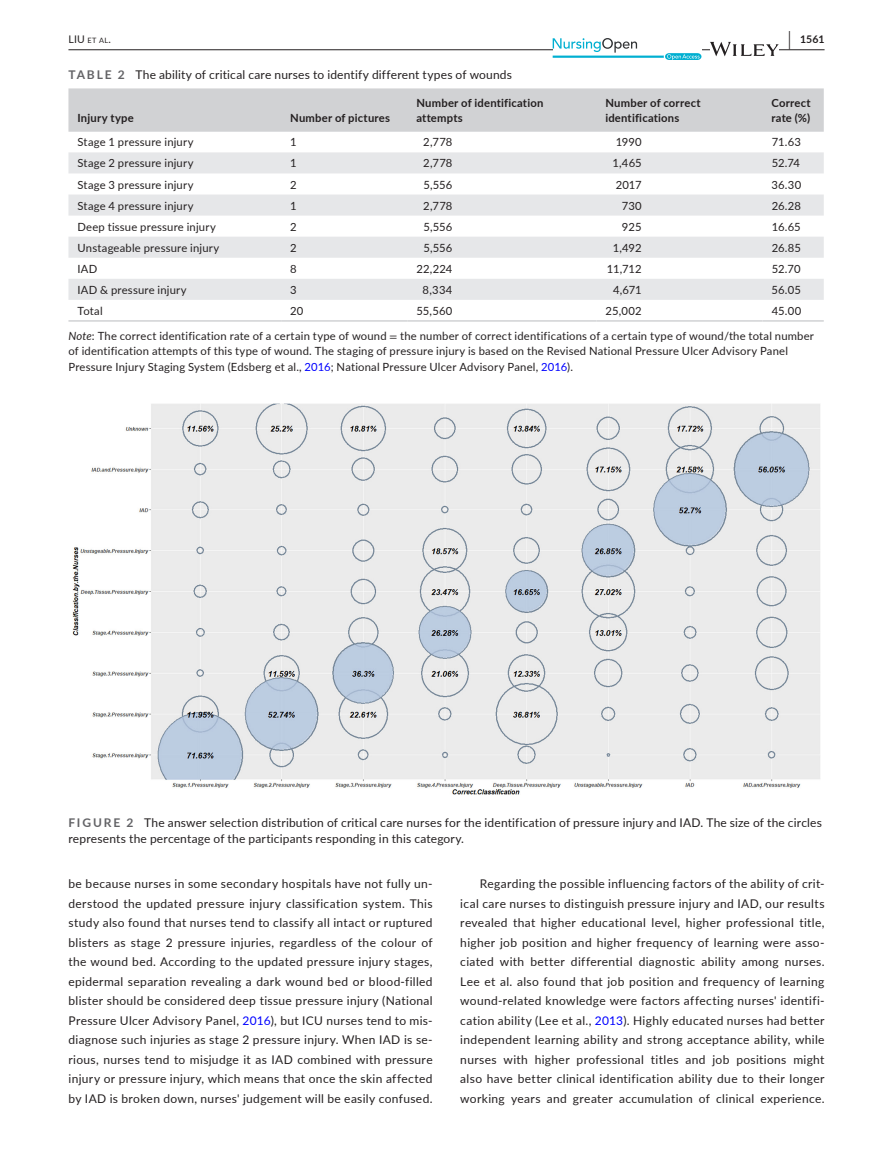
<style>
.page{position:relative;width:893px;height:1174px;background:#fff}
.page>*{position:absolute;margin:0;border:0;box-sizing:border-box;transform-origin:0 0}
.t1{font:12px/19.5px "Lato";letter-spacing:.015em;color:#231f20;text-align:justify}
.t2{font:11.25px/15.8px "Lato";letter-spacing:.015em;color:#231f20}
.t3{font:700 11.25px/15.8px "Lato";letter-spacing:.02em;color:#231f20}
.t4{font:10.5px "Lato";color:#231f20}
.t5{font:700 10.5px "Lato";color:#231f20}
.s1{font-size:7.35px}
.s2{font-size:19.5px}
.s3{font-weight:700;color:#636366}
.s4{font-style:italic}
.s5{font-family:"STIX"}
.s6{color:#00f}
</style>
<div class="page">
<hr style="left:68px;top:49px;width:756px;height:1px;background:#231f20">
<svg style="left:553px;top:38px;width:148px;height:22px"></svg>
<svg style="left:710px;top:42px;width:69px;height:14px"></svg>
<div style="left:68px;top:88px;width:756px;height:44px;background:#d1d2d4"></div>
<svg style="left:68px;top:152px;width:756px;height:148px;fill:#e6e7e9"></svg>
<hr style="left:68px;top:320px;width:213px;height:2px;background:#d1d2d4">
<hr style="left:281px;top:320px;width:126px;height:2px;background:#d1d2d4">
<hr style="left:407px;top:320px;width:189px;height:2px;background:#d1d2d4">
<hr style="left:596px;top:320px;width:166px;height:2px;background:#d1d2d4">
<hr style="left:762px;top:320px;width:62px;height:2px;background:#d1d2d4">
<img style="left:73px;top:403px;width:747px;height:391px">
<p class="t4" style="left:68px;top:31px;width:44px">LIU <span class="s1">et al</span>.</p>
<p class="t5" style="left:789px;top:31px;width:37px"><span class="s2">|</span> 1561</p>
<p class="t1" style="left:68px;top:64px;width:445px"><span class="s3">TABLE 2</span> The ability of critical care nurses to identify different types of wounds</p>
<p class="t3" style="left:77px;top:110px;width:58px">Injury type</p>
<p class="t3" style="left:290px;top:110px;width:101px">Number of pictures</p>
<p class="t3" style="left:416px;top:94px;width:129px">Number of identification attempts</p>
<p class="t3" style="left:605px;top:94px;width:97px">Number of correct identifications</p>
<p class="t3" style="left:771px;top:94px;width:41px">Correct rate (%)</p>
<p class="t2" style="left:77px;top:134px;width:118px">Stage 1 pressure injury</p>
<p class="t2" style="left:290px;top:134px;width:8px">1</p>
<p class="t2" style="left:423px;top:134px;width:31px">2,778</p>
<p class="t2" style="left:616px;top:134px;width:28px">1990</p>
<p class="t2" style="left:772px;top:134px;width:31px">71.63</p>
<p class="t2" style="left:77px;top:155px;width:118px">Stage 2 pressure injury</p>
<p class="t2" style="left:290px;top:155px;width:8px">1</p>
<p class="t2" style="left:423px;top:155px;width:31px">2,778</p>
<p class="t2" style="left:612px;top:155px;width:31px">1,465</p>
<p class="t2" style="left:772px;top:155px;width:30px">52.74</p>
<p class="t2" style="left:77px;top:176px;width:118px">Stage 3 pressure injury</p>
<p class="t2" style="left:290px;top:176px;width:8px">2</p>
<p class="t2" style="left:423px;top:176px;width:31px">5,556</p>
<p class="t2" style="left:616px;top:176px;width:28px">2017</p>
<p class="t2" style="left:771px;top:176px;width:31px">36.30</p>
<p class="t2" style="left:77px;top:197px;width:118px">Stage 4 pressure injury</p>
<p class="t2" style="left:290px;top:197px;width:8px">1</p>
<p class="t2" style="left:423px;top:197px;width:31px">2,778</p>
<p class="t2" style="left:622px;top:197px;width:21px">730</p>
<p class="t2" style="left:772px;top:197px;width:31px">26.28</p>
<p class="t2" style="left:77px;top:218px;width:140px">Deep tissue pressure injury</p>
<p class="t2" style="left:290px;top:218px;width:8px">2</p>
<p class="t2" style="left:423px;top:218px;width:31px">5,556</p>
<p class="t2" style="left:622px;top:218px;width:21px">925</p>
<p class="t2" style="left:772px;top:218px;width:31px">16.65</p>
<p class="t2" style="left:77px;top:239px;width:143px">Unstageable pressure injury</p>
<p class="t2" style="left:290px;top:239px;width:8px">2</p>
<p class="t2" style="left:423px;top:239px;width:31px">5,556</p>
<p class="t2" style="left:613px;top:239px;width:30px">1,492</p>
<p class="t2" style="left:772px;top:239px;width:31px">26.85</p>
<p class="t2" style="left:77px;top:260px;width:21px">IAD</p>
<p class="t2" style="left:290px;top:260px;width:8px">8</p>
<p class="t2" style="left:416px;top:260px;width:38px">22,224</p>
<p class="t2" style="left:607px;top:260px;width:36px">11,712</p>
<p class="t2" style="left:772px;top:260px;width:30px">52.70</p>
<p class="t2" style="left:77px;top:281px;width:111px">IAD &amp; pressure injury</p>
<p class="t2" style="left:290px;top:281px;width:8px">3</p>
<p class="t2" style="left:423px;top:281px;width:31px">8,334</p>
<p class="t2" style="left:613px;top:281px;width:30px">4,671</p>
<p class="t2" style="left:771px;top:281px;width:31px">56.05</p>
<p class="t2" style="left:77px;top:302px;width:27px">Total</p>
<p class="t2" style="left:290px;top:302px;width:15px">20</p>
<p class="t2" style="left:416px;top:302px;width:37px">55,560</p>
<p class="t2" style="left:605px;top:302px;width:38px">25,002</p>
<p class="t2" style="left:772px;top:302px;width:31px">45.00</p>
<p class="t2" style="left:68px;top:327px;width:747px"><span class="s4">Note</span>: The correct identification rate of a certain type of wound <span class="s5">=</span> the number of correct identifications of a certain type of wound/the total number of identification attempts of this type of wound. The staging of pressure injury is based on the Revised National Pressure Ulcer Advisory Panel<br>Pressure Injury Staging System (Edsberg et al., <span class="s6">2016</span>; National Pressure Ulcer Advisory Panel, <span class="s6">2016</span>).</p>
<p class="t1" style="left:68px;top:813px;width:755px;line-height:16.5px"><span class="s3">FIGURE 2</span> The answer selection distribution of critical care nurses for the identification of pressure injury and IAD. The size of the circles represents the percentage of the participants responding in this category.</p>
<p class="t1" style="left:68px;top:873px;width:366px">be because nurses in some secondary hospitals have not fully un&shy;derstood the updated pressure injury classification system. This study also found that nurses tend to classify all intact or ruptured blisters as stage 2 pressure injuries, regardless of the colour of the wound bed. According to the updated pressure injury stages, epidermal separation revealing a dark wound bed or blood-filled blister should be considered deep tissue pressure injury (National Pressure Ulcer Advisory Panel, <span class="s6">2016</span>), but ICU nurses tend to mis&shy;diagnose such injuries as stage 2 pressure injury. When IAD is se&shy;rious, nurses tend to misjudge it as IAD combined with pressure injury or pressure injury, which means that once the skin affected by IAD is broken down, nurses' judgement will be easily confused.</p>
<p class="t1" style="left:460px;top:873px;width:366px;text-indent:20px">Regarding the possible influencing factors of the ability of crit&shy;ical care nurses to distinguish pressure injury and IAD, our results revealed that higher educational level, higher professional title, higher job position and higher frequency of learning were asso&shy;ciated with better differential diagnostic ability among nurses.<br>Lee et al. also found that job position and frequency of learning wound-related knowledge were factors affecting nurses' identifi&shy;cation ability (Lee et al., <span class="s6">2013</span>). Highly educated nurses had better independent learning ability and strong acceptance ability, while nurses with higher professional titles and job positions might also have better clinical identification ability due to their longer working years and greater accumulation of clinical experience.</p>
</div>
